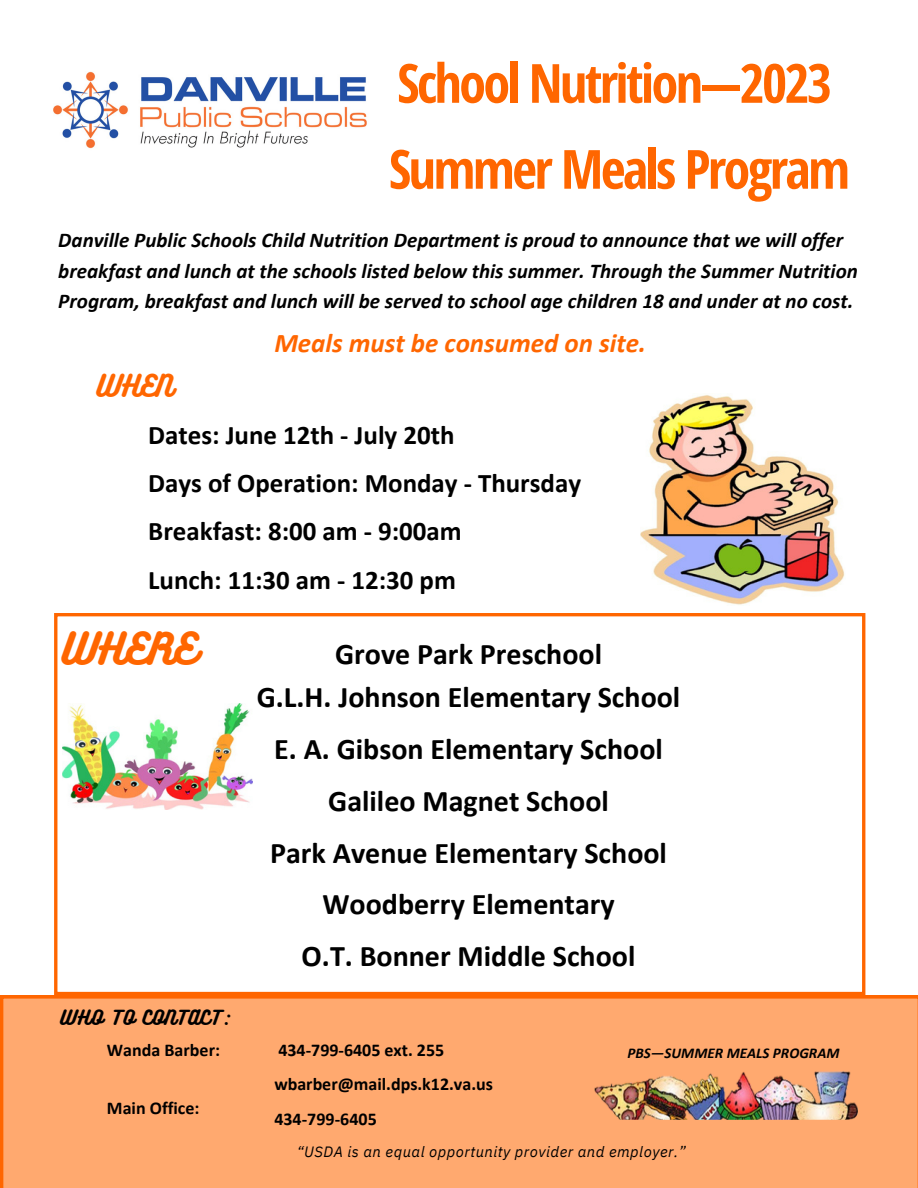
<style>
.page{position:relative;width:918px;height:1188px;background:#fff}
.page>*{position:absolute;margin:0;border:0;box-sizing:border-box;transform-origin:0 0}
.t1{font:700 54px "Open Sans Condensed";letter-spacing:-.045em;color:#f60}
.t2{font:39px "Bukhari Script";letter-spacing:.005em;color:#f60}
.t3{font:700 30px "Calibri";color:#000}
.t4{font:700 27px "Calibri";color:#000}
.t5{font:italic 700 27px "Calibri";color:#f60}
.t6{font:27px "Bukhari Script";color:#f60}
.t7{font:italic 700 21px/30.3px "Calibri";color:#000}
.t8{font:700 18px "Calibri";color:#000}
.t9{font:18px "Bukhari Script";letter-spacing:.05em;color:#000}
.t10{font:italic 15px "IBM Plex Sans";letter-spacing:.03em;color:#000}
.t11{font:italic 700 15px "Calibri";letter-spacing:.005em;color:#000}
</style>
<div class="page">
<img style="left:63px;top:704px;width:190px;height:106px">
<div style="left:0;top:995px;width:918px;height:193px;background:#ffa96f"></div>
<div style="left:51px;top:610px;width:818px;height:389px;border:7px solid #f60"></div>
<img style="left:595px;top:1016px;width:263px;height:119px">
<img style="left:595px;top:1035px;width:14px;height:11px">
<img style="left:850px;top:1024px;width:8px;height:7px">
<svg style="left:843px;top:1024px;width:7px;height:7px"></svg>
<img style="left:640px;top:395px;width:205px;height:210px">
<img style="left:53px;top:72px;width:314px;height:77px">
<p class="t1" style="left:397px;top:45px;width:436px">School Nutrition—2023</p>
<p class="t1" style="left:389px;top:131px;width:463px">Summer Meals Program</p>
<p class="t7" style="left:58px;top:227px;width:801px">Danville Public Schools Child Nutrition Department is proud to announce that we will offer breakfast and lunch at the schools listed below this summer. Through the Summer Nutrition<br>Program, breakfast and lunch will be served to school age children 18 and under at no cost.</p>
<p class="t6" style="left:97px;top:369px;width:78px">WHEN</p>
<p class="t5" style="left:274px;top:332px;width:373px">Meals must be consumed on site.</p>
<p class="t4" style="left:148px;top:423px;width:308px">Dates: June 12th - July 20th</p>
<p class="t4" style="left:148px;top:472px;width:434px">Days of Operation: Monday - Thursday</p>
<p class="t4" style="left:148px;top:520px;width:315px">Breakfast: 8:00 am - 9:00am</p>
<p class="t4" style="left:148px;top:568px;width:309px">Lunch: 11:30 am - 12:30 pm</p>
<p class="t2" style="left:62px;top:624px;width:136px">WHERE</p>
<p class="t9" style="left:60px;top:1006px;width:171px">WHO TO CONTACT:</p>
<p class="t8" style="left:107px;top:1043px;width:115px">Wanda Barber:</p>
<p class="t8" style="left:107px;top:1100px;width:94px">Main Office:</p>
<p class="t3" style="left:335px;top:641px;width:269px">Grove Park Preschool</p>
<p class="t3" style="left:257px;top:685px;width:425px">G.L.H. Johnson Elementary School</p>
<p class="t3" style="left:274px;top:737px;width:390px">E. A. Gibson Elementary School</p>
<p class="t3" style="left:328px;top:788px;width:282px">Galileo Magnet School</p>
<p class="t3" style="left:270px;top:840px;width:398px">Park Avenue Elementary School</p>
<p class="t3" style="left:322px;top:892px;width:294px">Woodberry Elementary</p>
<p class="t3" style="left:302px;top:944px;width:335px">O.T. Bonner Middle School</p>
<p class="t8" style="left:278px;top:1042px;width:167px">434-799-6405 ext. 255</p>
<p class="t8" style="left:274px;top:1077px;width:220px">wbarber@mail.dps.k12.va.us</p>
<p class="t8" style="left:274px;top:1112px;width:104px">434-799-6405</p>
<p class="t10" style="left:297px;top:1141px;width:390px">“USDA is an equal opportunity provider and employer.”</p>
<p class="t11" style="left:628px;top:1047px;width:213px">PBS—SUMMER MEALS PROGRAM</p>
</div>
